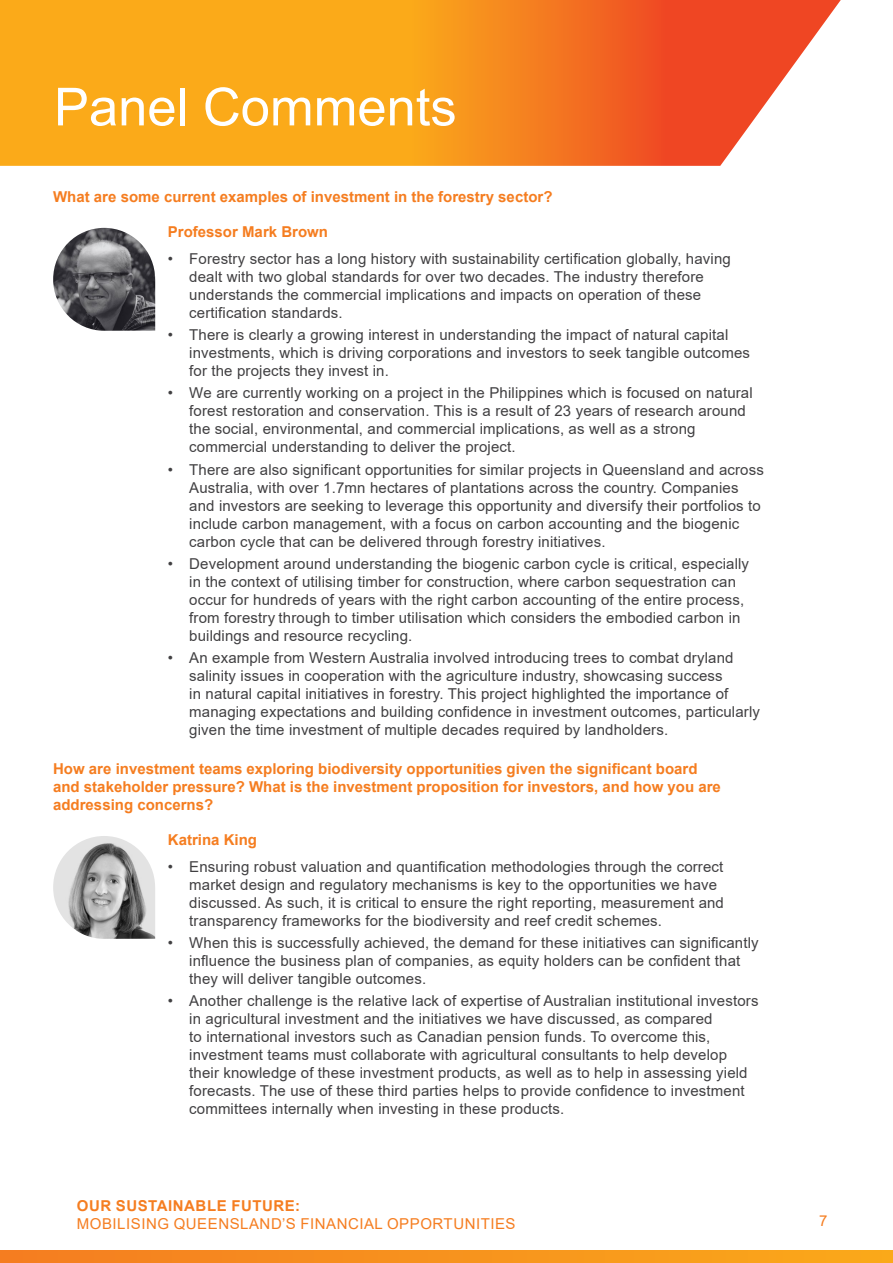
<style>
.page{position:relative;width:893px;height:1263px;background:#fff}
.page>*{position:absolute;margin:0;border:0;box-sizing:border-box;transform-origin:0 0}
.t1{font:52.5px "Arial";color:#fff}
.t2{font:15px/18px "Arial";letter-spacing:.01em;color:#414042}
.t3{font:700 15px/18px "Arial";color:#f57d20}
.t4{font:15px "Arial";letter-spacing:.035em;color:#f57d20}
.t5{font:700 15px "Arial";letter-spacing:.035em;color:#f57d20}
</style>
<div class="page">
<img style="left:53px;top:228px;width:102px;height:103px">
<img style="left:53px;top:836px;width:102px;height:103px">
<svg style="left:0;top:0;width:841px;height:166px;background:#f7942d"></svg>
<svg style="left:0;top:1250px;width:893px;height:13px;background:#f7921d"></svg>
<h1 class="t1" style="left:54px;top:71px;width:404px">Panel Comments</h1>
<p class="t3" style="left:53px;top:188px;width:501px">What are some current examples of investment in the forestry sector?</p>
<p class="t3" style="left:168px;top:223px;width:162px">Professor Mark Brown</p>
<p class="t2" style="left:189px;top:249px;width:543px;text-indent:-21px">• Forestry sector has a long history with sustainability certification globally, having dealt with two global standards for over two decades. The industry therefore understands the commercial implications and impacts on operation of these certification standards.</p>
<p class="t2" style="left:189px;top:326px;width:562px;text-indent:-21px">• There is clearly a growing interest in understanding the impact of natural capital investments, which is driving corporations and investors to seek tangible outcomes for the projects they invest in.</p>
<p class="t2" style="left:189px;top:384px;width:565px;text-indent:-21px">• We are currently working on a project in the Philippines which is focused on natural forest restoration and conservation. This is a result of 23 years of research around the social, environmental, and commercial implications, as well as a strong commercial understanding to deliver the project.</p>
<p class="t2" style="left:189px;top:460px;width:576px;text-indent:-21px">• There are also significant opportunities for similar projects in Queensland and across Australia, with over 1.7mn hectares of plantations across the country. Companies and investors are seeking to leverage this opportunity and diversify their portfolios to include carbon management, with a focus on carbon accounting and the biogenic carbon cycle that can be delivered through forestry initiatives.</p>
<p class="t2" style="left:189px;top:554px;width:561px;text-indent:-21px">• Development around understanding the biogenic carbon cycle is critical, especially in the context of utilising timber for construction, where carbon sequestration can occur for hundreds of years with the right carbon accounting of the entire process, from forestry through to timber utilisation which considers the embodied carbon in buildings and resource recycling.</p>
<p class="t2" style="left:189px;top:649px;width:572px;text-indent:-21px">• An example from Western Australia involved introducing trees to combat dryland salinity issues in cooperation with the agriculture industry, showcasing success<br>in natural capital initiatives in forestry. This project highlighted the importance of managing expectations and building confidence in investment outcomes, particularly given the time investment of multiple decades required by landholders.</p>
<p class="t3" style="left:53px;top:760px;width:669px">How are investment teams exploring biodiversity opportunities given the significant board and stakeholder pressure? What is the investment proposition for investors, and how you are addressing concerns?</p>
<p class="t3" style="left:168px;top:831px;width:91px">Katrina King</p>
<p class="t2" style="left:189px;top:857px;width:536px;text-indent:-21px">• Ensuring robust valuation and quantification methodologies through the correct market design and regulatory mechanisms is key to the opportunities we have discussed. As such, it is critical to ensure the right reporting, measurement and transparency frameworks for the biodiversity and reef credit schemes.</p>
<p class="t2" style="left:189px;top:934px;width:571px;text-indent:-21px">• When this is successfully achieved, the demand for these initiatives can significantly influence the business plan of companies, as equity holders can be confident that they will deliver tangible outcomes.</p>
<p class="t2" style="left:189px;top:992px;width:571px;text-indent:-21px">• Another challenge is the relative lack of expertise of Australian institutional investors in agricultural investment and the initiatives we have discussed, as compared<br>to international investors such as Canadian pension funds. To overcome this, investment teams must collaborate with agricultural consultants to help develop their knowledge of these investment products, as well as to help in assessing yield forecasts. The use of these third parties helps to provide confidence to investment committees internally when investing in these products.</p>
<p class="t5" style="left:77px;top:1195px;width:225px">OUR SUSTAINABLE FUTURE:</p>
<p class="t4" style="left:77px;top:1213px;width:440px">MOBILISING QUEENSLAND’S FINANCIAL OPPORTUNITIES</p>
<p class="t4" style="left:819px;top:1210px;width:10px">7</p>
</div>
